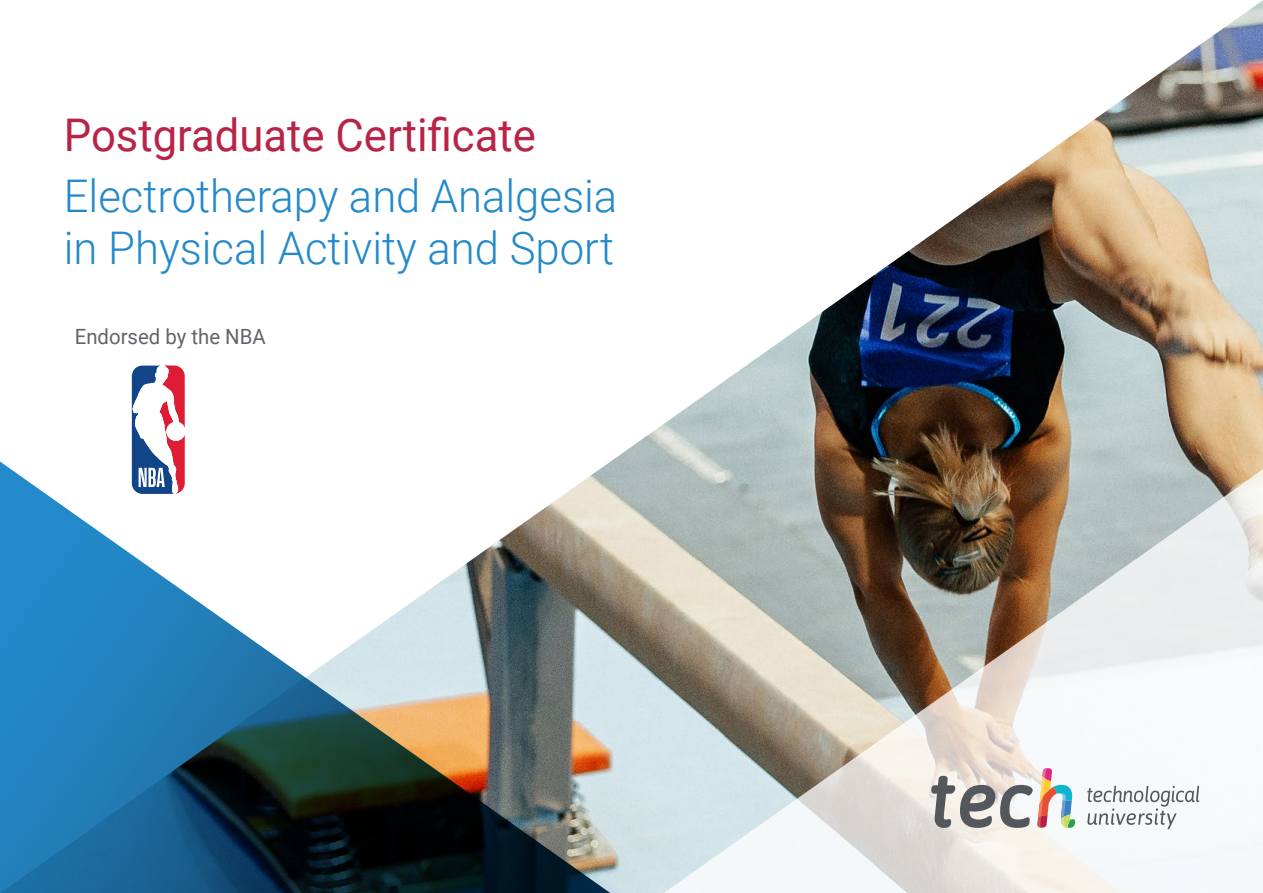
<style>
.page{position:relative;width:1263px;height:893px;background:#fff}
.page>*{position:absolute;margin:0;border:0;box-sizing:border-box;transform-origin:0 0}
.t1{font:300 45px/52.5px "Roboto";color:#2289ca}
.t2{font:45px "Roboto";color:#b82446}
.t3{font:21px "Roboto";color:#61646a}
</style>
<div class="page">
<img style="left:131px;top:0;width:1132px;height:454px">
<svg style="left:640px;top:454px;width:623px;height:439px"></svg>
<svg style="left:0;top:446px;width:640px;height:447px"></svg>
<svg style="left:132px;top:365px;width:53px;height:129px"></svg>
<svg style="left:931px;top:768px;width:144px;height:60px"></svg>
<svg style="left:1087px;top:786px;width:112px;height:43px"></svg>
<p class="t2" style="left:64px;top:103px;width:474px">Postgraduate Certificate</p>
<p class="t1" style="left:64px;top:168px;width:555px">Electrotherapy and Analgesia in Physical Activity and Sport</p>
<p class="t3" style="left:75px;top:322px;width:192px">Endorsed by the NBA</p>
</div>
